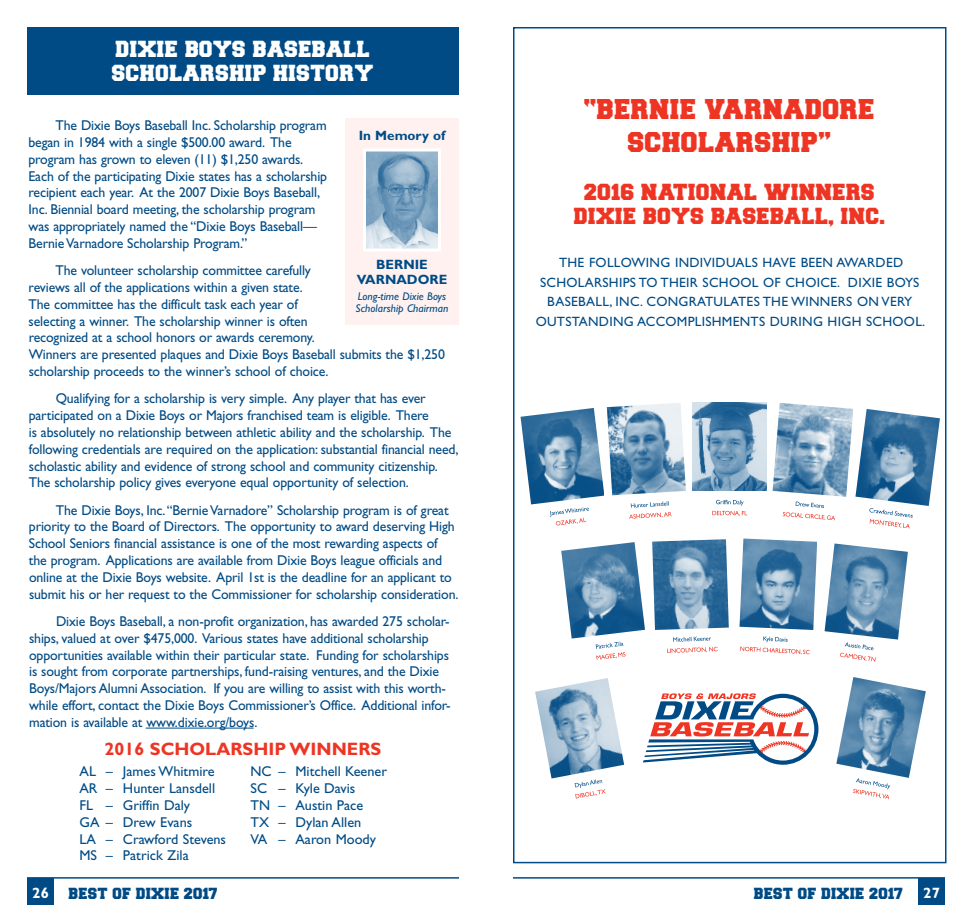
<style>
.page{position:relative;width:972px;height:918px;background:#fff}
.page>*{position:absolute;margin:0;border:0;box-sizing:border-box;transform-origin:0 0}
.t1{font:900 24px/33px "College";letter-spacing:.02em;color:#ee3524;text-align:center}
.t2{font:900 19.5px/24px "College";letter-spacing:.02em;color:#ee3524;text-align:center}
.t3{font:900 19.5px/24px "College";letter-spacing:.02em;color:#fff}
.t4{font:700 18px "Gill Sans";color:#ee3524}
.t5{font:700 15px "Gill Sans";color:#fff}
.t6{font:14.25px/16.8px "Gill Sans";letter-spacing:-.01em;color:#004b85}
.t7{font:13.5px "Gill Sans";letter-spacing:.02em;color:#004b85}
.t8{font:900 13.5px "College";letter-spacing:.02em;color:#004b85}
.t9{font:700 13.5px/15px "Gill Sans";color:#004b85;text-align:center}
.t10{font:italic 11.25px/12px "Gill Sans";color:#004b85}
</style>
<div class="page">
<div style="left:513px;top:27px;width:433px;height:836px;border:2px solid #004b85"></div>
<div style="left:918px;top:878px;width:27px;height:27px;background:#004b85"></div>
<div style="left:27px;top:878px;width:27px;height:27px;background:#004b85"></div>
<hr style="left:27px;top:877px;width:432px;height:2px;background:#004b85">
<hr style="left:513px;top:877px;width:432px;height:2px;background:#004b85">
<hr style="left:146px;top:728px;width:108px;height:1px;background:#004b85">
<div style="left:27px;top:27px;width:432px;height:67px;background:#004b85"></div>
<div style="left:345px;top:118px;width:114px;height:206px;background:#fef1f0"></div>
<img style="left:367px;top:152px;width:70px;height:96px">
<div style="left:363px;top:148px;width:78px;height:104px;border:3px solid #fff"></div>
<img style="left:836px;top:677px;width:90px;height:101px">
<img style="left:825px;top:544px;width:83px;height:96px">
<img style="left:855px;top:409px;width:85px;height:97px">
<img style="left:773px;top:403px;width:80px;height:94px">
<img style="left:535px;top:678px;width:89px;height:100px">
<img style="left:692px;top:403px;width:74px;height:88px">
<img style="left:607px;top:403px;width:79px;height:92px">
<img style="left:521px;top:408px;width:83px;height:96px">
<img style="left:740px;top:539px;width:77px;height:91px">
<img style="left:652px;top:539px;width:77px;height:91px">
<img style="left:561px;top:542px;width:84px;height:97px">
<svg style="left:575px;top:780px;width:31px;height:18px"></svg>
<svg style="left:853px;top:778px;width:37px;height:21px"></svg>
<svg style="left:596px;top:642px;width:30px;height:18px"></svg>
<svg style="left:667px;top:637px;width:51px;height:16px"></svg>
<svg style="left:740px;top:636px;width:70px;height:19px"></svg>
<svg style="left:840px;top:642px;width:36px;height:20px"></svg>
<svg style="left:550px;top:507px;width:39px;height:19px"></svg>
<svg style="left:629px;top:501px;width:43px;height:18px"></svg>
<svg style="left:783px;top:502px;width:52px;height:18px"></svg>
<svg style="left:869px;top:508px;width:44px;height:20px"></svg>
<svg style="left:643px;top:693px;width:175px;height:72px"></svg>
<svg style="left:712px;top:500px;width:35px;height:16px"></svg>
<p class="t3" style="left:112px;top:39px;width:263px;text-indent:141px">BASEBALL<br>SCHOLARSHIP HISTORY</p>
<p class="t3" style="left:116px;top:39px;width:28px">DIXIE</p>
<p class="t3" style="left:185px;top:39px;width:31px">BOYS</p>
<p class="t6" style="left:29px;top:117px;width:300px;text-indent:27px">The Dixie Boys Baseball Inc. Scholarship program began in 1984 with a single $500.00 award. The program has grown to eleven (11) $1,250 awards.<br>Each of the participating Dixie states has a scholarship recipient each year. At the 2007 Dixie Boys Baseball, Inc. Biennial board meeting, the scholarship program was appropriately named the “Dixie Boys Baseball— BernieVarnadore Scholarship Program.”</p>
<p class="t6" style="left:29px;top:262px;width:418px;text-indent:27px">The volunteer scholarship committee carefully<br>reviews all of the applications within a given state.<br>The committee has the difficult task each year of<br>selecting a winner. The scholarship winner is often<br>recognized at a school honors or awards ceremony.<br>Winners are presented plaques and Dixie Boys Baseball submits the $1,250 scholarship proceeds to the winner’s school of choice.</p>
<p class="t6" style="left:29px;top:390px;width:431px;text-indent:27px">Qualifying for a scholarship is very simple. Any player that has ever participated on a Dixie Boys or Majors franchised team is eligible. There<br>is absolutely no relationship between athletic ability and the scholarship. The following credentials are required on the application: substantial financial need, scholastic ability and evidence of strong school and community citizenship.<br>The scholarship policy gives everyone equal opportunity of selection.</p>
<p class="t6" style="left:29px;top:501px;width:431px;text-indent:27px">The Dixie Boys, Inc.“BernieVarnadore” Scholarship program is of great priority to the Board of Directors. The opportunity to award deserving High School Seniors financial assistance is one of the most rewarding aspects of the program. Applications are available from Dixie Boys league officials and online at the Dixie Boys website. April 1st is the deadline for an applicant to submit his or her request to the Commissioner for scholarship consideration.</p>
<p class="t6" style="left:29px;top:613px;width:423px;text-indent:27px">Dixie Boys Baseball, a non-profit organization, has awarded 275 scholar&shy;ships, valued at over $475,000. Various states have additional scholarship opportunities available within their particular state. Funding for scholarships is sought from corporate partnerships, fund-raising ventures, and the Dixie Boys/Majors Alumni Association. If you are willing to assist with this worth&shy;while effort, contact the Dixie Boys Commissioner’s Office. Additional infor&shy;mation is available at www.dixie.org/boys.</p>
<p class="t4" style="left:105px;top:738px;width:70px">2016 SCHOLARSHIP</p>
<p class="t4" style="left:290px;top:738px;width:34px">WINNERS</p>
<p class="t6" style="left:80px;top:763px;width:137px">AL – James Whitmire</p>
<p class="t6" style="left:250px;top:763px;width:138px">NC – Mitchell Keener</p>
<p class="t6" style="left:79px;top:780px;width:137px">AR – Hunter Lansdell</p>
<p class="t6" style="left:250px;top:780px;width:106px">SC – Kyle Davis</p>
<p class="t6" style="left:79px;top:797px;width:112px">FL – Griffin Daly</p>
<p class="t6" style="left:250px;top:797px;width:114px">TN – Austin Pace</p>
<p class="t6" style="left:79px;top:814px;width:114px">GA – Drew Evans</p>
<p class="t6" style="left:250px;top:814px;width:112px">TX – Dylan Allen</p>
<p class="t6" style="left:79px;top:831px;width:148px">LA – Crawford Stevens</p>
<p class="t6" style="left:250px;top:831px;width:127px">VA – Aaron Moody</p>
<p class="t6" style="left:79px;top:847px;width:111px">MS – Patrick Zila</p>
<p class="t9" style="left:359px;top:128px;width:88px">IN MEMORY OF</p>
<p class="t9" style="left:357px;top:257px;width:92px">BERNIE<br>VARNADORE</p>
<p class="t10" style="left:356px;top:291px;width:94px">Long-time Dixie Boys<br>Scholarship Chairman</p>
<p class="t1" style="left:584px;top:95px;width:292px">“BERNIE VARNADORE<br>SCHOLARSHIP”</p>
<p class="t2" style="left:574px;top:182px;width:313px">2016 NATIONAL WINNERS<br>DIXIE BOYS BASEBALL, INC.</p>
<p class="t7" style="left:559px;top:255px;width:18px">Thefollowingindividualshavebeenawarded</p>
<p class="t7" style="left:540px;top:274px;width:9px">scholarshipstotheirschoolofchoice</p>
<p class="t7" style="left:837px;top:274px;width:27px">. Dixie</p>
<p class="t7" style="left:887px;top:274px;width:15px">Boys</p>
<p class="t7" style="left:547px;top:294px;width:17px">Baseball</p>
<p class="t7" style="left:609px;top:294px;width:42px">,Inc.congratulatesthewinnersonvery</p>
<p class="t7" style="left:536px;top:313px;width:10px">outstandingaccomplishmentsduring</p>
<p class="t7" style="left:828px;top:313px;width:17px">High</p>
<p class="t7" style="left:866px;top:313px;width:18px">School</p>
<p class="t7" style="left:922px;top:313px;width:4px">.</p>
<p class="t5" style="left:32px;top:884px;width:18px">26</p>
<p class="t8" style="left:69px;top:888px;width:150px">BEST OF DIXIE 2017</p>
<p class="t8" style="left:754px;top:888px;width:150px">BEST OF DIXIE 2017</p>
<p class="t5" style="left:923px;top:884px;width:18px">27</p>
</div>
